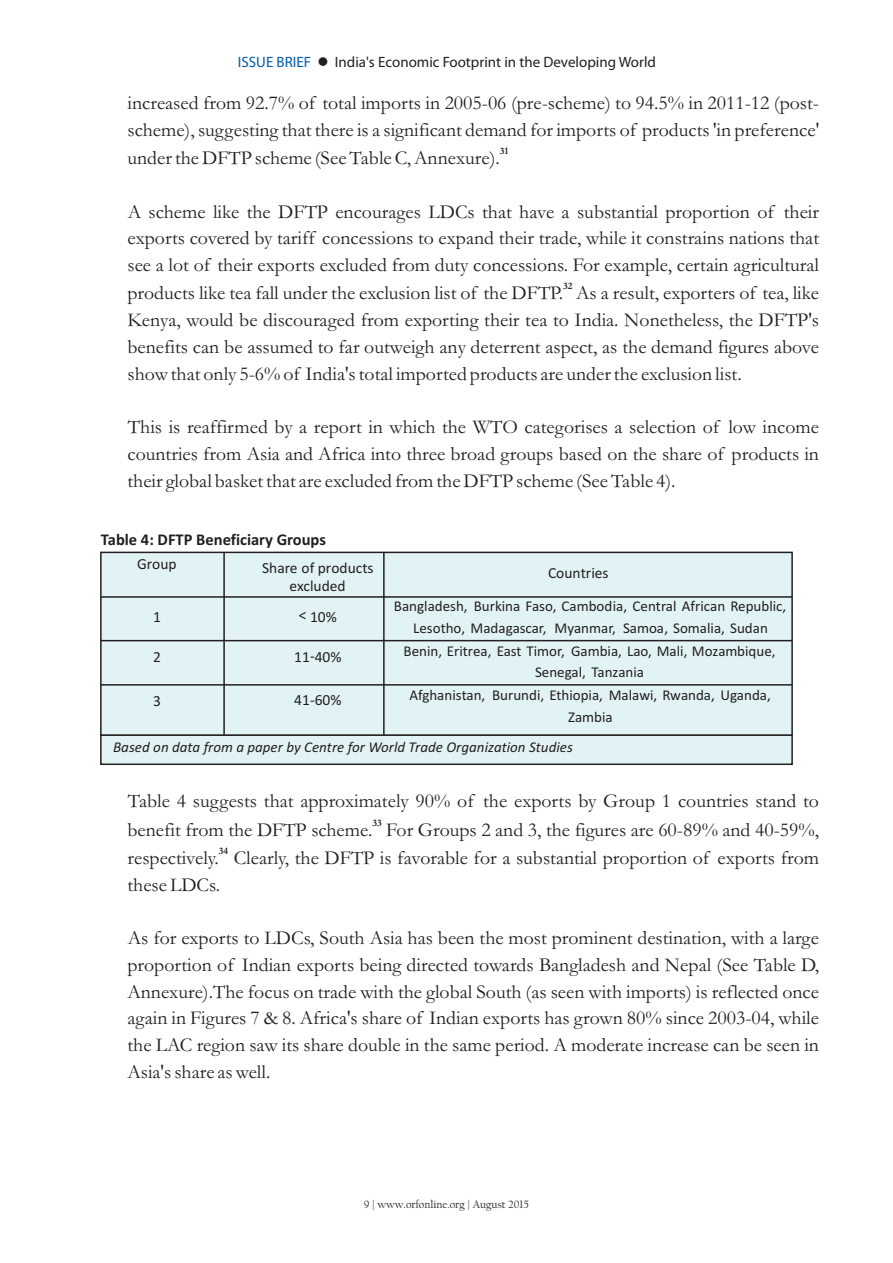
<style>
.page{position:relative;width:893px;height:1263px;background:#fff}
.page>*{position:absolute;margin:0;border:0;box-sizing:border-box;transform-origin:0 0}
.t1{font:19.8px/26.7px "Garamond";color:#231f20;text-align:justify}
.t2{font:700 16.5px "Calibri";color:#231f20}
.t3{font:15.45px/18.6px "Calibri";color:#231f20;text-align:center}
.t4{font:15px/21.8px "Calibri";color:#231f20;text-align:center}
.t5{font:italic 15px "Calibri";color:#231f20}
.t6{font:15px "Myriad Pro";color:#231f20}
.t7{font:11.25px "Californian FB";color:#231f20}
.t8{font:700 9.9px "Garamond";color:#231f20}
.s1{color:#015aaa}
</style>
<div class="page">
<svg style="left:100px;top:736px;width:693px;height:29px;background:#d7e7ea"></svg>
<div style="left:100px;top:551px;width:693px;height:185px;background:#e2f3f6"></div>
<hr style="left:101px;top:596px;width:691px;height:2px;background:#231f20">
<hr style="left:101px;top:640px;width:691px;height:1px;background:#231f20">
<hr style="left:101px;top:684px;width:691px;height:2px;background:#231f20">
<hr style="left:383px;top:552px;width:2px;height:183px;background:#231f20">
<hr style="left:223px;top:552px;width:2px;height:183px;background:#231f20">
<p class="t6" style="left:238px;top:56px;width:420px"><span class="s1">ISSUE BRIEF</span> ●India's Economic Footprint in the Developing World</p>
<p class="t1" style="left:128px;top:92px;width:693px">increased from 92.7% of total imports in 2005-06 (pre-scheme) to 94.5% in 2011-12 (post&shy;scheme), suggesting that there is a significant demand for imports of products 'in preference'</p>
<p class="t8" style="left:500px;top:148px;width:10px">31</p>
<p class="t1" style="left:128px;top:147px;width:374px">under the DFTP scheme (See Table C, Annexure).</p>
<p class="t1" style="left:127px;top:200px;width:693px">A scheme like the DFTP encourages LDCs that have a substantial proportion of their exports covered by tariff concessions to expand their trade, while it constrains nations that see a lot of their exports excluded from duty concessions. For example, certain agricultural</p>
<p class="t8" style="left:563px;top:283px;width:11px">32</p>
<p class="t1" style="left:127px;top:282px;width:693px">products like tea fall under the exclusion list of the DFTP. As a result, exporters of tea, like Kenya, would be discouraged from exporting their tea to India. Nonetheless, the DFTP's benefits can be assumed to far outweigh any deterrent aspect, as the demand figures above show that only 5-6% of India's total imported products are under the exclusion list.</p>
<p class="t1" style="left:127px;top:416px;width:693px">This is reaffirmed by a report in which the WTO categorises a selection of low income countries from Asia and Africa into three broad groups based on the share of products in their global basket that are excluded from the DFTP scheme (See Table 4).</p>
<p class="t2" style="left:101px;top:532px;width:227px">Table 4: DFTP Beneficiary Groups</p>
<p class="t3" style="left:137px;top:556px;width:41px">Group</p>
<p class="t3" style="left:262px;top:559px;width:113px">Share of products excluded</p>
<p class="t3" style="left:548px;top:565px;width:62px">Countries</p>
<p class="t3" style="left:153px;top:609px;width:9px">1</p>
<p class="t3" style="left:299px;top:609px;width:39px">&lt; 10%</p>
<p class="t4" style="left:394px;top:597px;width:394px">Bangladesh, Burkina Faso, Cambodia, Central African Republic,<br>Lesotho, Madagascar, Myanmar, Samoa, Somalia, Sudan</p>
<p class="t3" style="left:153px;top:649px;width:9px">2</p>
<p class="t3" style="left:294px;top:649px;width:49px">11-40%</p>
<p class="t4" style="left:404px;top:641px;width:374px">Benin, Eritrea, East Timor, Gambia, Lao, Mali, Mozambique,<br>Senegal, Tanzania</p>
<p class="t3" style="left:153px;top:692px;width:9px">3</p>
<p class="t3" style="left:294px;top:692px;width:49px">41-60%</p>
<p class="t4" style="left:410px;top:685px;width:363px">Afghanistan, Burundi, Ethiopia, Malawi, Rwanda, Uganda,<br>Zambia</p>
<p class="t5" style="left:113px;top:741px;width:461px">Based on data from a paper by Centre for World Trade Organization Studies</p>
<p class="t1" style="left:128px;top:790px;width:693px">Table 4 suggests that approximately 90% of the exports by Group 1 countries stand to</p>
<p class="t8" style="left:372px;top:819px;width:11px">33</p>
<p class="t1" style="left:127px;top:818px;width:693px">benefit from the DFTP scheme. For Groups 2 and 3, the figures are 60-89% and 40-59%,</p>
<p class="t8" style="left:219px;top:848px;width:11px">34</p>
<p class="t1" style="left:127px;top:847px;width:693px">respectively. Clearly, the DFTP is favorable for a substantial proportion of exports from these LDCs.</p>
<p class="t1" style="left:127px;top:927px;width:693px">As for exports to LDCs, South Asia has been the most prominent destination, with a large proportion of Indian exports being directed towards Bangladesh and Nepal (See Table D, Annexure).The focus on trade with the global South (as seen with imports) is reflected once again in Figures 7 &amp; 8. Africa's share of Indian exports has grown 80% since 2003-04, while the LAC region saw its share double in the same period. A moderate increase can be seen in Asia's share as well.</p>
<p class="t7" style="left:364px;top:1200px;width:167px">9 | www.orfonline.org | August 2015</p>
</div>
